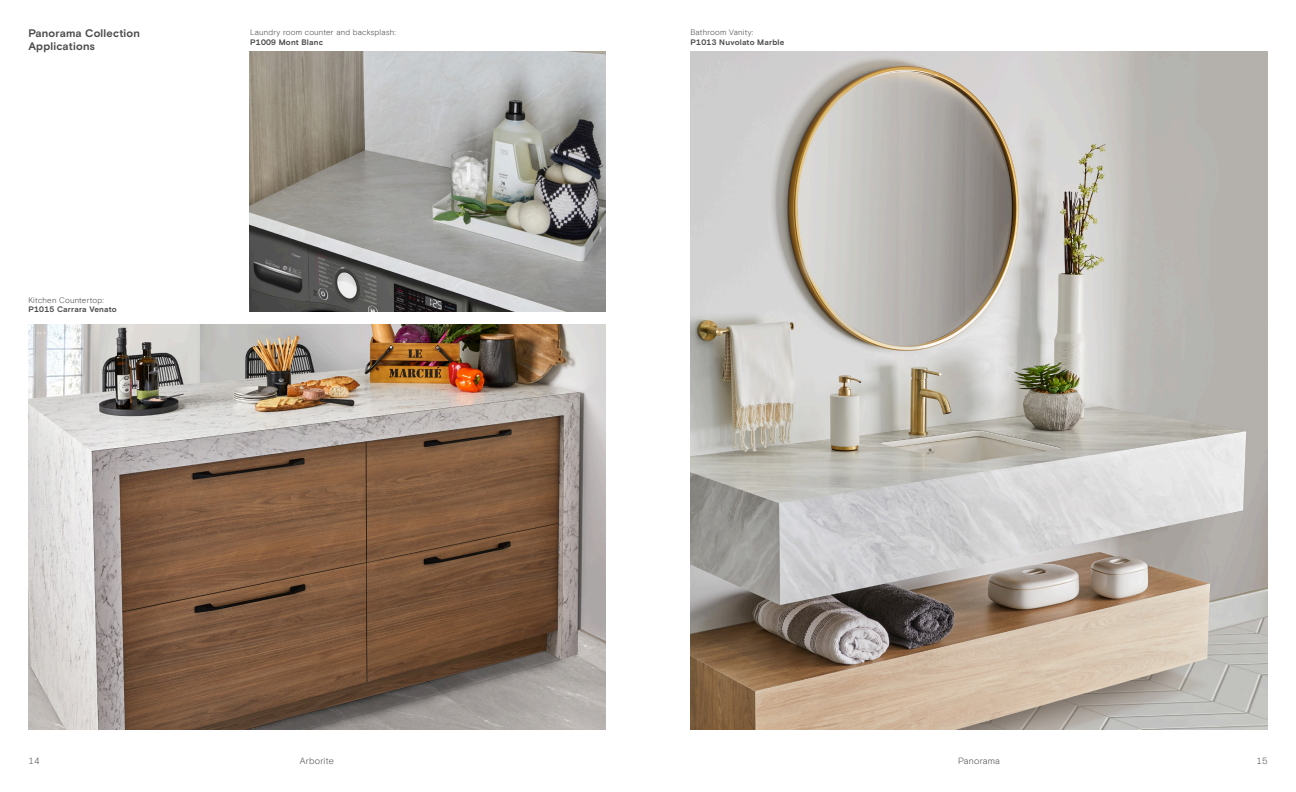
<style>
.page{position:relative;width:1296px;height:792px;background:#fff}
.page>*{position:absolute;margin:0;border:0;box-sizing:border-box;transform-origin:0 0}
.Text_Medium{font:700 11px/13.5px "Basis Grotesque Pro";letter-spacing:.02em;color:#4d4c4d}
.t1{font:300 9px "Basis Grotesque Pro";letter-spacing:.03em;color:#4d4c4d}
.Text_Small{font:300 8px/9.5px "Basis Grotesque Pro";letter-spacing:.025em;color:#4d4c4d}
.Text_Small-2{font:700 8px "Basis Grotesque Pro";letter-spacing:.03em;color:#4d4c4d}
.s1{font-weight:700}
</style>
<div class="page">
<img style="left:28px;top:324px;width:577px;height:405px">
<img style="left:250px;top:52px;width:355px;height:260px">
<img style="left:691px;top:52px;width:577px;height:677px">
<p class="Text_Medium" style="left:28px;top:27px;width:113px">Panorama Collection<br>Applications</p>
<p class="Text_Small" style="left:28px;top:295px;width:77px">Kitchen Countertop:</p>
<p class="Text_Small-2" style="left:28px;top:305px;width:90px">P1015 Carrara Venato</p>
<p class="Text_Small" style="left:250px;top:28px;width:147px">Laundry room counter and backsplash:<br><span class="s1">P1009 Mont Blanc</span></p>
<p class="Text_Small" style="left:691px;top:28px;width:64px">Bathroom Vanity:</p>
<p class="Text_Small-2" style="left:691px;top:37px;width:95px">P1013 Nuvolato Marble</p>
<p class="t1" style="left:28px;top:755px;width:13px">14</p>
<p class="t1" style="left:300px;top:755px;width:36px">Arborite</p>
<p class="t1" style="left:958px;top:755px;width:43px">Panorama</p>
<p class="t1" style="left:1256px;top:755px;width:13px">15</p>
</div>
